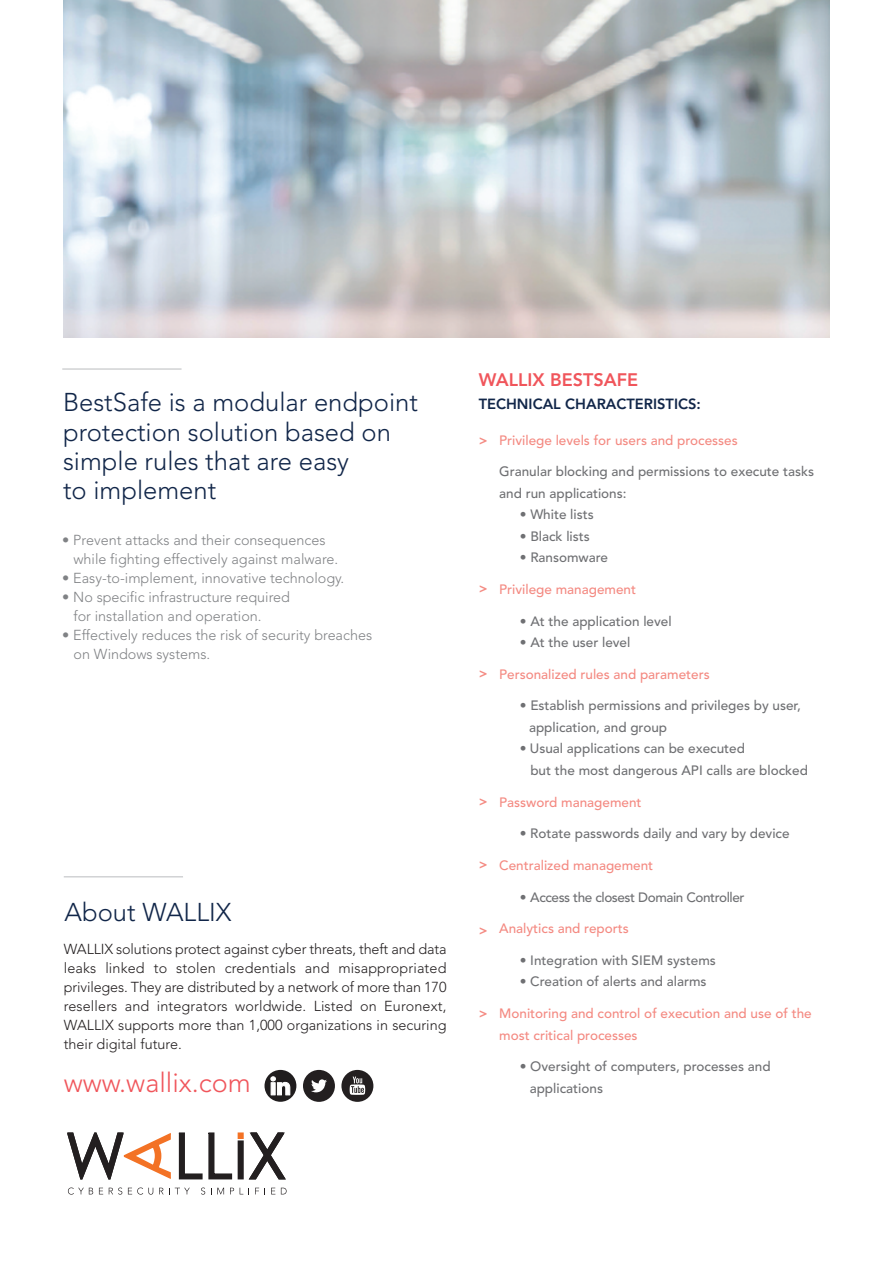
<style>
.page{position:relative;width:893px;height:1263px;background:#fff}
.page>*{position:absolute;margin:0;border:0;box-sizing:border-box;transform-origin:0 0}
.t1{font:300 27px "Avenir";color:#f0555b}
.t2{font:300 25.65px/29.2px "Avenir";color:#112649}
.t3{font:800 18px "Avenir";color:#f0555b}
.t4{font:800 14.7px "Avenir";color:#112649}
.t5{font:300 14.4px/19px "Avenir";color:#231f20;text-align:justify}
.t6{font:300 14.4px/19px "Avenir";color:#808285}
.t7{font:500 13.5px/21.5px "Avenir";color:#6f7073}
.t8{font:500 13.5px/21.5px "Avenir";color:#f48a82}
.t9{font:500 13.5px "Avenir";letter-spacing:-.03em;color:#6f7073}
.t10{font:800 13.5px "Avenir";color:#f48a82}
</style>
<div class="page">
<img style="left:64px;top:0;width:765px;height:338px">
<hr style="left:64px;top:876px;width:119px;height:1px;background:#d1d2d4">
<svg style="left:68px;top:1187px;width:25px;height:7px"></svg>
<svg style="left:99px;top:1188px;width:4px;height:6px"></svg>
<svg style="left:109px;top:1187px;width:13px;height:7px"></svg>
<svg style="left:128px;top:1187px;width:25px;height:7px"></svg>
<svg style="left:159px;top:1188px;width:31px;height:6px"></svg>
<svg style="left:201px;top:1187px;width:4px;height:7px"></svg>
<svg style="left:211px;top:1188px;width:13px;height:6px"></svg>
<svg style="left:230px;top:1188px;width:4px;height:6px"></svg>
<svg style="left:240px;top:1188px;width:9px;height:6px"></svg>
<svg style="left:255px;top:1188px;width:4px;height:6px"></svg>
<svg style="left:271px;top:1188px;width:4px;height:6px"></svg>
<svg style="left:281px;top:1188px;width:6px;height:6px"></svg>
<svg style="left:67px;top:1132px;width:219px;height:48px"></svg>
<svg style="left:303px;top:1070px;width:32px;height:32px"></svg>
<svg style="left:264px;top:1070px;width:32px;height:32px"></svg>
<svg style="left:270px;top:1077px;width:20px;height:18px"></svg>
<svg style="left:341px;top:1070px;width:32px;height:32px"></svg>
<hr style="left:62px;top:368px;width:120px;height:2px;background:#d1d2d4">
<h2 class="t2" style="left:63px;top:388px;width:356px">BestSafe is a modular endpoint protection solution based on simple rules that are easy<br>to implement</h2>
<p class="t6" style="left:74px;top:530px;width:266px;text-indent:-11px">• Prevent attacks and their consequences while fighting effectively against malware.</p>
<p class="t6" style="left:62px;top:568px;width:283px">• Easy-to-implement, innovative technology.</p>
<p class="t6" style="left:74px;top:588px;width:218px;text-indent:-11px">• No specific infrastructure required for installation and operation.</p>
<p class="t6" style="left:74px;top:626px;width:300px;text-indent:-11px">• Effectively reduces the risk of security breaches on Windows systems.</p>
<h2 class="t2" style="left:65px;top:898px;width:168px">About WALLIX</h2>
<p class="t5" style="left:64px;top:939px;width:384px">WALLIX solutions protect against cyber threats, theft and data leaks linked to stolen credentials and misappropriated privileges. They are distributed by a network of more than 170 resellers and integrators worldwide. Listed on Euronext, WALLIX supports more than 1,000 organizations in securing their digital future.</p>
<h1 class="t1" style="left:64px;top:1067px;width:189px">www.wallix.com</h1>
<h3 class="t3" style="left:479px;top:366px;width:161px">WALLIX BESTSAFE</h3>
<p class="t4" style="left:479px;top:392px;width:224px">TECHNICAL CHARACTERISTICS:</p>
<p class="t8" style="left:499px;top:429px;width:240px">Privilege levels for users and processes</p>
<p class="t7" style="left:499px;top:460px;width:316px">Granular blocking and permissions to execute tasks and run applications:</p>
<p class="t7" style="left:520px;top:503px;width:75px">• White lists</p>
<p class="t7" style="left:520px;top:525px;width:71px">• Black lists</p>
<p class="t7" style="left:520px;top:546px;width:90px">• Ransomware</p>
<p class="t8" style="left:499px;top:578px;width:138px">Privilege management</p>
<p class="t7" style="left:520px;top:609px;width:153px">• At the application level</p>
<p class="t7" style="left:520px;top:631px;width:112px">• At the user level</p>
<p class="t8" style="left:499px;top:663px;width:212px">Personalized rules and parameters</p>
<p class="t7" style="left:529px;top:694px;width:273px;text-indent:-9px">• Establish permissions and privileges by user, application, and group</p>
<p class="t7" style="left:530px;top:737px;width:279px;text-indent:-11px">• Usual applications can be executed<br>but the most dangerous API calls are blocked</p>
<p class="t8" style="left:499px;top:790px;width:144px">Password management</p>
<p class="t7" style="left:520px;top:822px;width:271px">• Rotate passwords daily and vary by device</p>
<p class="t8" style="left:499px;top:854px;width:156px">Centralized management</p>
<p class="t9" style="left:520px;top:885px;width:226px">• Access the closest Domain Controller</p>
<p class="t8" style="left:499px;top:917px;width:131px">Analytics and reports</p>
<p class="t7" style="left:520px;top:949px;width:197px">• Integration with SIEM systems</p>
<p class="t7" style="left:520px;top:970px;width:188px">• Creation of alerts and alarms</p>
<p class="t8" style="left:499px;top:1002px;width:314px">Monitoring and control of execution and use of the most critical processes</p>
<p class="t7" style="left:530px;top:1055px;width:242px;text-indent:-10px">• Oversight of computers, processes and applications</p>
<p class="t10" style="left:479px;top:430px;width:10px">&gt;</p>
<p class="t10" style="left:479px;top:577px;width:10px">&gt;</p>
<p class="t10" style="left:479px;top:662px;width:10px">&gt;</p>
<p class="t10" style="left:479px;top:790px;width:10px">&gt;</p>
<p class="t10" style="left:479px;top:854px;width:10px">&gt;</p>
<p class="t10" style="left:479px;top:919px;width:10px">&gt;</p>
<p class="t10" style="left:479px;top:1003px;width:10px">&gt;</p>
</div>
